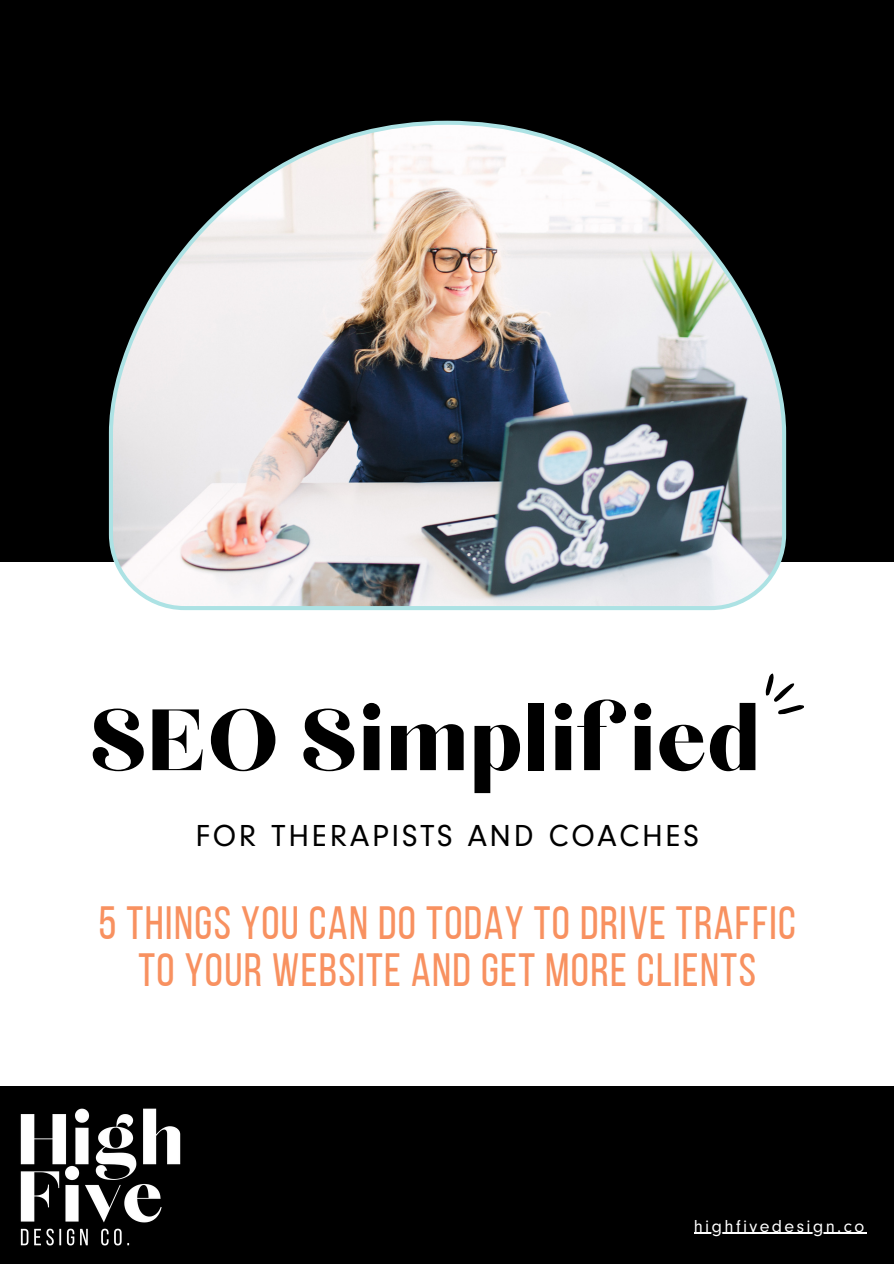
<style>
.page{position:relative;width:894px;height:1264px;background:#fff}
.page>*{position:absolute;margin:0;border:0;box-sizing:border-box;transform-origin:0 0}
.t1{font:108.3px "Chloe";color:#000}
.t2{font:46.5px/47.2px "Bebas Neue";letter-spacing:.03em;color:#f89160;text-align:center}
.t3{font:31.5px "Neuzeit Grotesk W01";letter-spacing:.09em;color:#000}
.t4{font:18px "Neuzeit Grotesk W01";letter-spacing:.13em;color:#fff}
</style>
<div class="page">
<div style="left:0;top:0;width:893px;height:562px;background:#000"></div>
<img style="left:109px;top:121px;width:676px;height:489px">
<div style="left:0;top:1086px;width:893px;height:177px;background:#000"></div>
<svg style="left:765px;top:673px;width:39px;height:42px"></svg>
<img style="left:20px;top:1108px;width:160px;height:138px">
<hr style="left:693px;top:1232px;width:173px;height:1px;background:#fff">
<h1 class="t1" style="left:89px;top:689px;width:672px">SEO Simplified</h1>
<p class="t3" style="left:195px;top:818px;width:504px">FOR THERAPISTS AND COACHES</p>
<p class="t2" style="left:98px;top:903px;width:698px">5 THINGS YOU CAN DO TODAY TO DRIVE TRAFFIC<br>TO YOUR WEBSITE AND GET MORE CLIENTS</p>
<p class="t4" style="left:693px;top:1215px;width:172px">highfivedesign.co</p>
</div>
